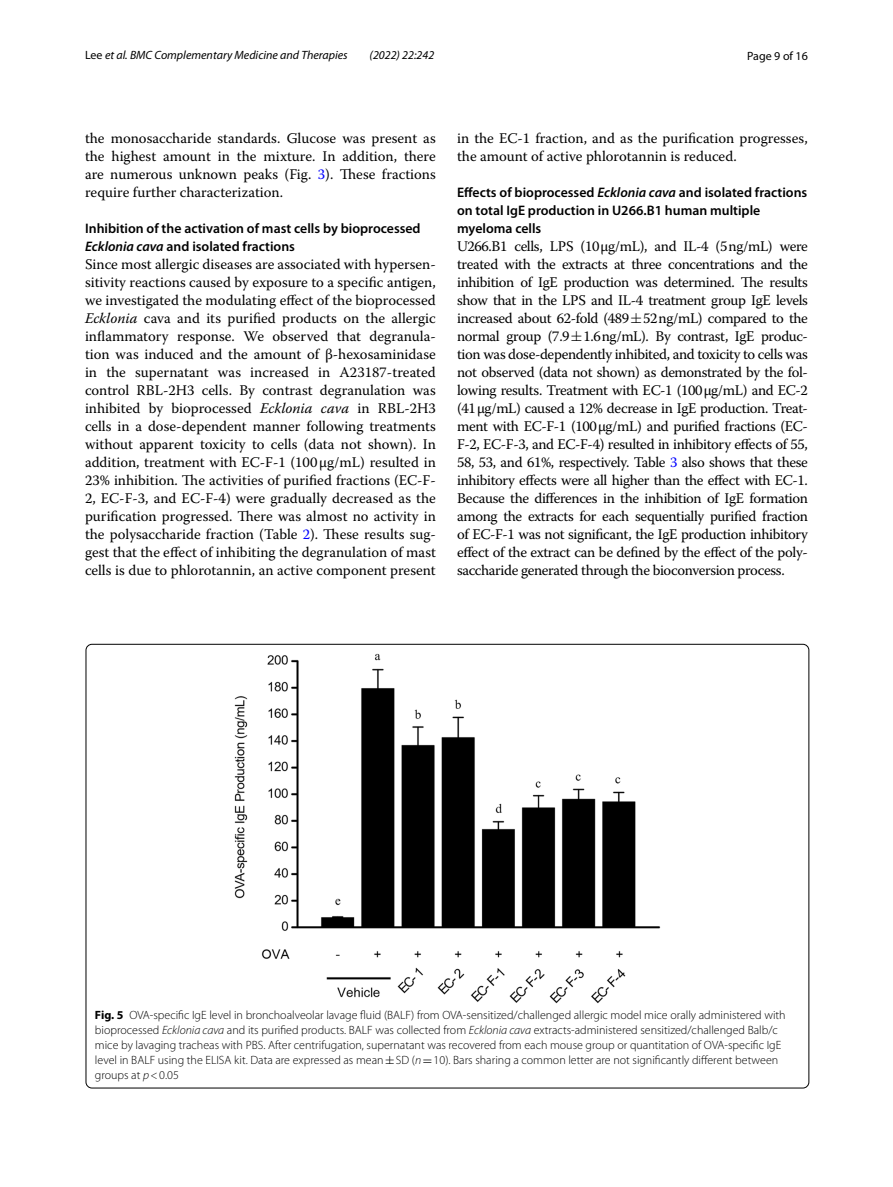
<style>
.page{position:relative;width:893px;height:1187px;background:#fff}
.page>*{position:absolute;margin:0;border:0;box-sizing:border-box;transform-origin:0 0}
.t1{font:14.7px/18px "Warnock Pro";color:#000;text-align:justify}
.t2{font:600 13.8px/18px "Myriad Pro";color:#000}
.t3{font:300 12px/15px "Myriad Pro";color:#000}
.t4{font:italic 12px "Myriad Pro";color:#000}
.t5{font:12px "Myriad Pro";color:#000}
.s1{font-style:normal}
.s2{color:#00f}
.s3{font-style:italic}
.s4{font-family:"MTSY"}
.s5{font-weight:700}
.s6{font-family:"MTSY";font-weight:400}
</style>
<div class="page">
<img style="left:235px;top:653px;width:425px;height:350px">
<p class="t4" style="left:85px;top:48px;width:264px"><span class="s1">Lee</span> et al. BMC Complementary Medicine and Therapies</p>
<p class="t4" style="left:370px;top:48px;width:66px">(2022) 22:242</p>
<p class="t5" style="left:747px;top:48px;width:62px">Page 9 of 16</p>
<p class="t1" style="left:85px;top:128px;width:352px">the monosaccharide standards. Glucose was present as the highest amount in the mixture. In addition, there are numerous unknown peaks (Fig. <span class="s2">3</span>). These fractions require further characterization.</p>
<p class="t2" style="left:85px;top:219px;width:337px">Inhibition of the activation of mast cells by bioprocessed<br><span class="s3">Ecklonia cava</span> and isolated fractions</p>
<p class="t1" style="left:85px;top:254px;width:352px">Since most allergic diseases are associated with hypersen&shy;sitivity reactions caused by exposure to a specific antigen, we investigated the modulating effect of the bioprocessed <span class="s3">Ecklonia</span> cava and its purified products on the allergic inflammatory response. We observed that degranula&shy;tion was induced and the amount of β-hexosaminidase in the supernatant was increased in A23187-treated control RBL-2H3 cells. By contrast degranulation was inhibited by bioprocessed <span class="s3">Ecklonia cava</span> in RBL-2H3 cells in a dose-dependent manner following treatments without apparent toxicity to cells (data not shown). In addition, treatment with EC-F-1 (100μg/mL) resulted in 23% inhibition. The activities of purified fractions (EC-F-2, EC-F-3, and EC-F-4) were gradually decreased as the purification progressed. There was almost no activity in the polysaccharide fraction (Table <span class="s2">2</span>). These results sug&shy;gest that the effect of inhibiting the degranulation of mast cells is due to phlorotannin, an active component present</p>
<p class="t1" style="left:457px;top:128px;width:352px">in the EC-1 fraction, and as the purification progresses, the amount of active phlorotannin is reduced.</p>
<p class="t2" style="left:457px;top:183px;width:352px">Effects of bioprocessed <span class="s3">Ecklonia cava</span> and isolated fractions on total IgE production in U266.B1 human multiple myeloma cells</p>
<p class="t1" style="left:457px;top:236px;width:352px">U266.B1 cells, LPS (10μg/mL), and IL-4 (5ng/mL) were treated with the extracts at three concentrations and the inhibition of IgE production was determined. The results show that in the LPS and IL-4 treatment group IgE levels increased about 62-fold (489<span class="s4">±</span>52ng/mL) compared to the normal group (7.9<span class="s4">±</span>1.6ng/mL). By contrast, IgE produc&shy;tion was dose-dependently inhibited, and toxicity to cells was not observed (data not shown) as demonstrated by the fol&shy;lowing results. Treatment with EC-1 (100μg/mL) and EC-2 (41μg/mL) caused a 12% decrease in IgE production. Treat&shy;ment with EC-F-1 (100μg/mL) and purified fractions (EC-F-2, EC-F-3, and EC-F-4) resulted in inhibitory effects of 55, 58, 53, and 61%, respectively. Table <span class="s2">3</span> also shows that these inhibitory effects were all higher than the effect with EC-1.<br>Because the differences in the inhibition of IgE formation among the extracts for each sequentially purified fraction of EC-F-1 was not significant, the IgE production inhibitory effect of the extract can be defined by the effect of the poly&shy;saccharide generated through the bioconversion process.</p>
<p class="t3" style="left:95px;top:1007px;width:692px"><span class="s5">Fig. 5</span> OVA-specific IgE level in bronchoalveolar lavage fluid (BALF) from OVA-sensitized/challenged allergic model mice orally administered with bioprocessed <span class="s3">Ecklonia cava</span> and its purified products. BALF was collected from <span class="s3">Ecklonia cava</span> extracts-administered sensitized/challenged Balb/c mice by lavaging tracheas with PBS. After centrifugation, supernatant was recovered from each mouse group or quantitation of OVA-specific IgE level in BALF using the ELISA kit. Data are expressed as mean<span class="s6">±</span>SD (<span class="s3">n</span><span class="s6">=</span>10). Bars sharing a common letter are not significantly different between groups at <span class="s3">p</span>&lt;0.05</p>
</div>
